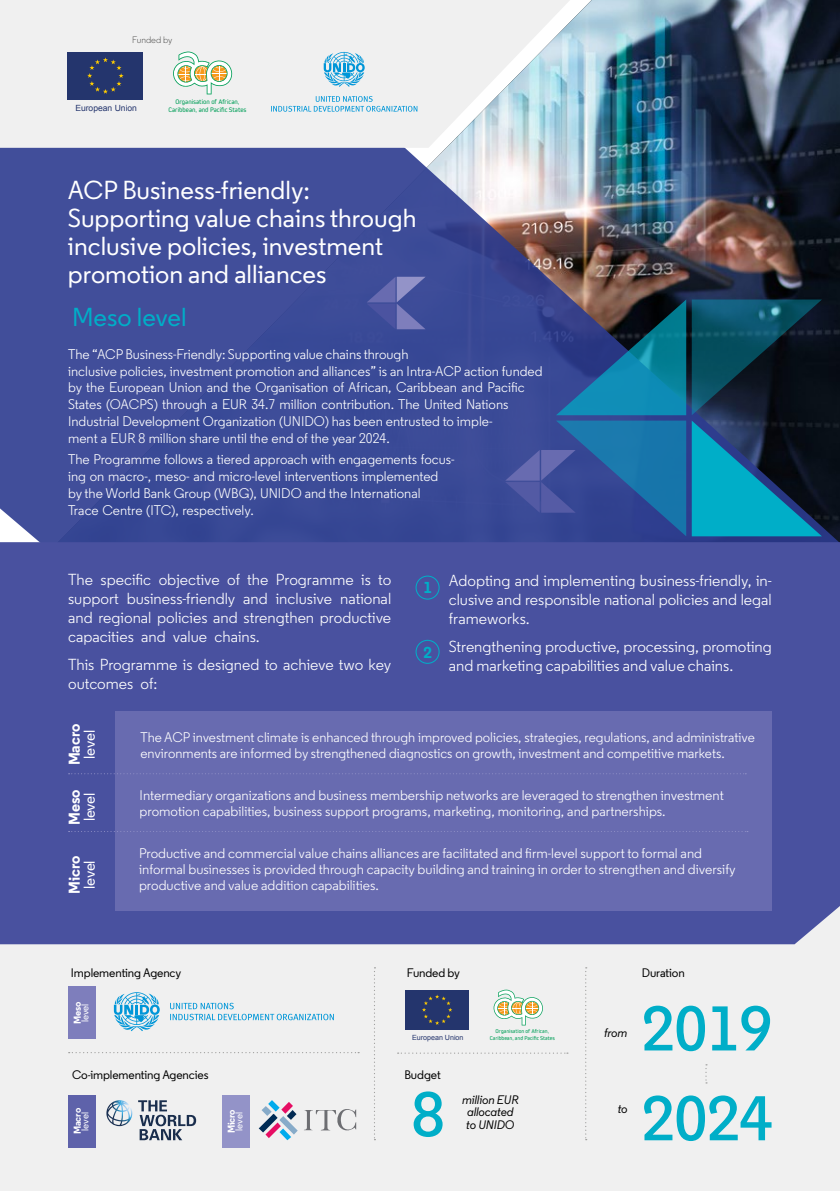
<style>
.page{position:relative;width:840px;height:1191px;background:#fff}
.page>*{position:absolute;margin:0;border:0;box-sizing:border-box;transform-origin:0 0}
.t1{font:600 63px/89.8px "Regular";color:#00aec8}
.t2{font:500 26px/27.8px "Regular";color:#fff}
.t3{font:500 26px "Regular";color:#00aec8}
.t4{font:16px/19.2px "Regular";color:#fff;text-align:justify}
.t5{font:700 15.8px "Regular";color:#00aec8}
.t6{font:500 15.6px "Regular";letter-spacing:-.015em;color:#fff}
.t7{font:700 15.6px "Regular";letter-spacing:-.01em;color:#fff}
.t8{font:14px/16.8px "Regular";color:#fff}
.t9{font:500 12.4px "Regular";letter-spacing:-.01em;color:#000}
.t10{font:italic 500 12.4px/12.4px "Regular";letter-spacing:-.01em;color:#000;text-align:center}
.t11{font:500 10px "Regular";letter-spacing:-.015em;color:#fff}
.t12{font:700 10px "Regular";letter-spacing:-.01em;color:#fff}
.t13{font:300 9.4px "Regular";color:#3c3c3b}
.t14{font:8.6px "Arial";color:#24356d}
.t15{font:7.2px "Arial";color:#24356d}
.t16{font:6.8px/7.8px "Kiro";color:#009e57;text-align:center}
.t17{font:5.8px/6.4px "Kiro";color:#009e57;text-align:center}
</style>
<div class="page">
<div style="left:0;top:892px;width:839px;height:299px;background:#f0f0f0"></div>
<img style="left:570px;top:0;width:269px;height:39px">
<img style="left:0;top:39px;width:839px;height:503px">
<svg style="left:0;top:0;width:570px;height:148px;fill:#f0f0f0"></svg>
<svg style="left:271px;top:96px;width:146px;height:16px"></svg>
<svg style="left:323px;top:52px;width:41px;height:35px"></svg>
<div style="left:68px;top:52px;width:75px;height:48px;background:#24356d"></div>
<svg style="left:87px;top:57px;width:37px;height:37px"></svg>
<svg style="left:366px;top:277px;width:59px;height:52px;background:#555ea5"></svg>
<svg style="left:691px;top:299px;width:130px;height:237px;background:#0b4c62"></svg>
<svg style="left:505px;top:299px;width:180px;height:237px;background:#2c5793"></svg>
<div style="left:0;top:542px;width:839px;height:402px;background:#49519f"></div>
<div style="left:415px;top:575px;width:24px;height:24px;border:1px solid #00aec8;border-radius:50%"></div>
<div style="left:415px;top:640px;width:24px;height:24px;border:1px solid #00aec8;border-radius:50%"></div>
<div style="left:116px;top:711px;width:655px;height:199px;background:#686bb0"></div>
<div style="left:68px;top:986px;width:27px;height:53px;background:#7e7ebc"></div>
<div style="left:68px;top:1095px;width:27px;height:52px;background:#5e62aa"></div>
<div style="left:222px;top:1095px;width:27px;height:52px;background:#9393c8"></div>
<svg style="left:69px;top:773px;width:675px;height:1px"></svg>
<svg style="left:69px;top:831px;width:678px;height:1px"></svg>
<svg style="left:69px;top:1052px;width:290px;height:1px"></svg>
<svg style="left:397px;top:1052px;width:170px;height:1px"></svg>
<svg style="left:585px;top:967px;width:1px;height:173px"></svg>
<svg style="left:374px;top:967px;width:1px;height:173px"></svg>
<svg style="left:259px;top:1113px;width:18px;height:19px"></svg>
<svg style="left:279px;top:1116px;width:18px;height:18px"></svg>
<svg style="left:265px;top:1122px;width:16px;height:16px"></svg>
<svg style="left:279px;top:1128px;width:12px;height:12px"></svg>
<svg style="left:281px;top:1101px;width:12px;height:12px"></svg>
<svg style="left:304px;top:1109px;width:52px;height:22px"></svg>
<svg style="left:268px;top:1100px;width:11px;height:11px"></svg>
<svg style="left:261px;top:1106px;width:10px;height:9px"></svg>
<svg style="left:287px;top:1110px;width:9px;height:9px"></svg>
<svg style="left:106px;top:1100px;width:26px;height:26px"></svg>
<svg style="left:138px;top:1100px;width:58px;height:40px"></svg>
<svg style="left:170px;top:1002px;width:164px;height:18px"></svg>
<svg style="left:114px;top:992px;width:46px;height:39px"></svg>
<svg style="left:171px;top:51px;width:61px;height:43px"></svg>
<div style="left:405px;top:990px;width:63px;height:39px;background:#24356d"></div>
<svg style="left:422px;top:994px;width:30px;height:30px"></svg>
<svg style="left:493px;top:989px;width:50px;height:36px"></svg>
<p class="t13" style="left:132px;top:34px;width:42px">Funded by</p>
<p class="t14" style="left:75px;top:103px;width:63px">European Union</p>
<p class="t16" style="left:168px;top:98px;width:79px">Organisation of African,<br>Caribbean, and Pacific States</p>
<h2 class="t2" style="left:68px;top:176px;width:350px">ACP Business-friendly:<br>Supporting value chains through inclusive policies, investment promotion and alliances</h2>
<h2 class="t3" style="left:72px;top:301px;width:116px">Meso level</h2>
<p class="t8" style="left:68px;top:345px;width:476px">The “ACP Business-Friendly: Supporting value chains through<br>inclusive policies, investment promotion and alliances” is an Intra-ACP action funded by the European Union and the Organisation of African, Caribbean and Pacific States (OACPS) through a EUR 34.7 million contribution. The United Nations Industrial Development Organization (UNIDO) has been entrusted to imple-<br>ment a EUR 8 million share until the end of the year 2024.</p>
<p class="t8" style="left:68px;top:451px;width:387px">The Programme follows a tiered approach with engagements focus&shy;ing on macro-, meso- and micro-level interventions implemented by the World Bank Group (WBG), UNIDO and the International Trace Centre (ITC), respectively.</p>
<p class="t4" style="left:68px;top:569px;width:324px">The specific objective of the Programme is to support business-friendly and inclusive national and regional policies and strengthen productive capacities and value chains.</p>
<p class="t4" style="left:68px;top:655px;width:324px">This Programme is designed to achieve two key outcomes of:</p>
<p class="t5" style="left:423px;top:577px;width:10px">1</p>
<p class="t5" style="left:423px;top:642px;width:10px">2</p>
<p class="t4" style="left:448px;top:571px;width:324px">Adopting and implementing business-friendly, in&shy;clusive and responsible national policies and legal frameworks.</p>
<p class="t4" style="left:448px;top:637px;width:324px">Strengthening productive, processing, promoting and marketing capabilities and value chains.</p>
<p class="t7" style="left:64px;top:765px;width:43px;rotate:-90deg">Macro</p>
<p class="t6" style="left:80px;top:759px;width:30px;rotate:-90deg">level</p>
<p class="t7" style="left:64px;top:824px;width:37px;rotate:-90deg">Meso</p>
<p class="t6" style="left:80px;top:821px;width:30px;rotate:-90deg">level</p>
<p class="t7" style="left:64px;top:893px;width:39px;rotate:-90deg">Micro</p>
<p class="t6" style="left:80px;top:889px;width:30px;rotate:-90deg">level</p>
<p class="t8" style="left:140px;top:729px;width:615px;line-height:16px">The ACP investment climate is enhanced through improved policies, strategies, regulations, and administrative environments are informed by strengthened diagnostics on growth, investment and competitive markets.</p>
<p class="t8" style="left:139px;top:787px;width:585px;line-height:16px">Intermediary organizations and business membership networks are leveraged to strengthen investment promotion capabilities, business support programs, marketing, monitoring, and partnerships.</p>
<p class="t8" style="left:139px;top:844px;width:598px;line-height:16px">Productive and commercial value chains alliances are facilitated and firm-level support to formal and informal businesses is provided through capacity building and training in order to strengthen and diversify productive and value addition capabilities.</p>
<p class="t9" style="left:71px;top:964px;width:112px">Implementing Agency</p>
<p class="t9" style="left:406px;top:964px;width:55px">Funded by</p>
<p class="t9" style="left:641px;top:964px;width:44px">Duration</p>
<p class="t12" style="left:71px;top:1024px;width:24px;rotate:-90deg">Meso</p>
<p class="t11" style="left:79px;top:1022px;width:20px;rotate:-90deg">level</p>
<p class="t9" style="left:72px;top:1067px;width:138px">Co-implementing Agencies</p>
<p class="t12" style="left:71px;top:1134px;width:28px;rotate:-90deg">Macro</p>
<p class="t11" style="left:79px;top:1130px;width:20px;rotate:-90deg">level</p>
<p class="t12" style="left:225px;top:1133px;width:26px;rotate:-90deg">Micro</p>
<p class="t11" style="left:233px;top:1130px;width:20px;rotate:-90deg">level</p>
<p class="t15" style="left:412px;top:1032px;width:53px">European Union</p>
<p class="t17" style="left:489px;top:1028px;width:67px">Organisation of African,<br>Caribbean, and Pacific States</p>
<p class="t9" style="left:404px;top:1067px;width:38px">Budget</p>
<h1 class="t1" style="left:411px;top:1069px;width:34px">8</h1>
<p class="t10" style="left:462px;top:1093px;width:58px">million EUR allocated to UNIDO</p>
<p class="t10" style="left:603px;top:1026px;width:25px">from</p>
<p class="t10" style="left:617px;top:1102px;width:11px">to</p>
<h1 class="t1" style="left:641px;top:983px;width:132px">2019<br>2024</h1>
</div>
